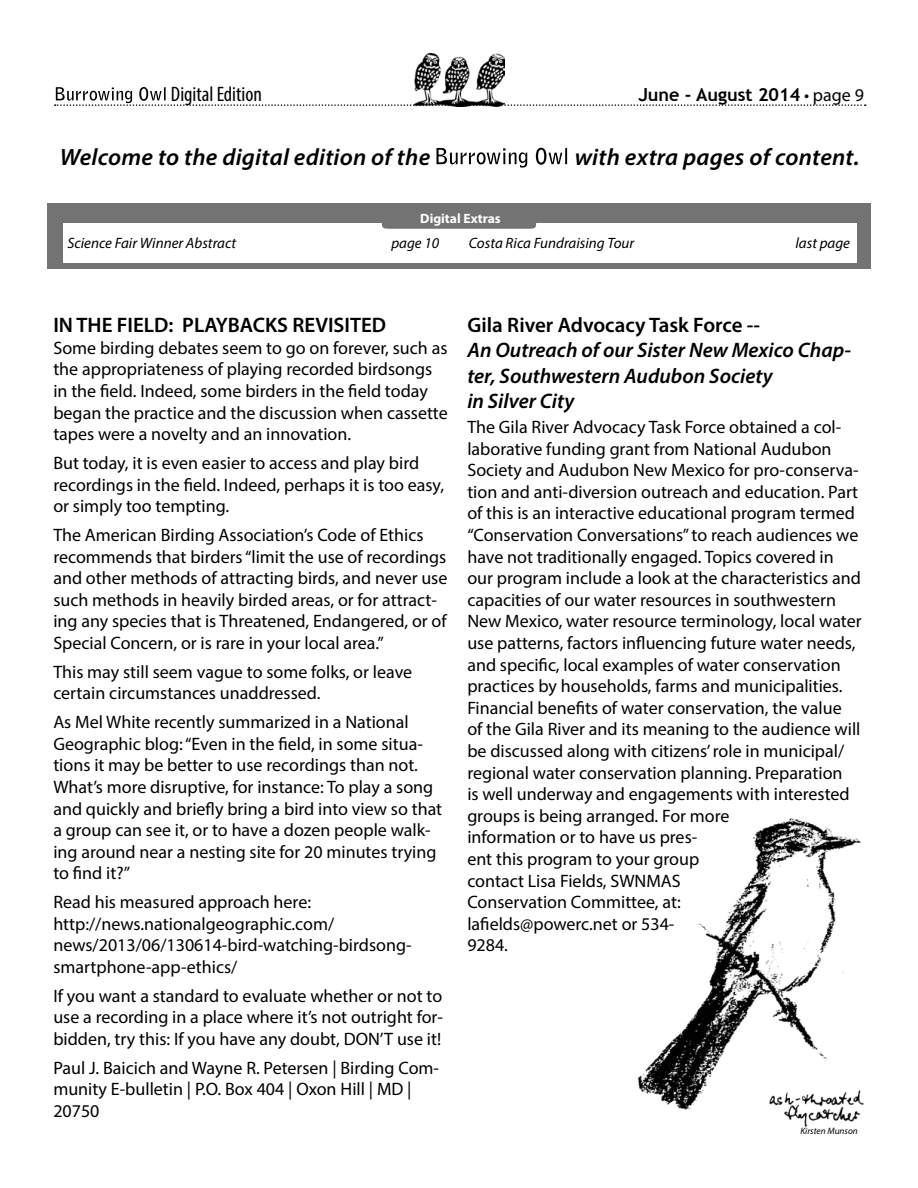
<style>
.page{position:relative;width:918px;height:1188px;background:#fff}
.page>*{position:absolute;margin:0;border:0;box-sizing:border-box;transform-origin:0 0}
.t1{font:italic 600 23.7px "Myriad Pro";letter-spacing:.01em;color:#000}
.t2{font:italic 600 21px/25.2px "Myriad Pro";color:#000}
.t3{font:600 21px "Myriad Pro";color:#000}
.t4{font:condensed 21px "Myriad Pro";color:#000}
.t5{font:18px/21.6px "Myriad Pro";color:#000}
.t6{font:700 18px "Trebuchet MS";color:#000}
.t7{font:italic 15px "Myriad Pro";color:#000}
.t8{font:700 13.5px "Myriad Pro";color:#fff}
.t9{font:italic 9.3px "Myriad Pro";color:#000}
.s1{font-family:"Myriad Pro";font-weight:400}
</style>
<div class="page">
<img style="left:638px;top:818px;width:226px;height:309px">
<img style="left:415px;top:54px;width:90px;height:53px">
<div style="left:47px;top:203px;width:824px;height:65px;background:#747373"></div>
<div style="left:63px;top:224px;width:793px;height:39px;background:#fff"></div>
<div style="left:382px;top:209px;width:154px;height:20px;background:#747373;border-radius:10px"></div>
<svg style="left:436px;top:148px;width:91px;height:20px"></svg>
<svg style="left:536px;top:148px;width:31px;height:17px"></svg>
<svg style="left:55px;top:87px;width:811px;height:19px"></svg>
<p class="t4" style="left:171px;top:81px;width:93px">Digital Edition</p>
<p class="t6" style="left:638px;top:83px;width:227px">June - August 2014 <span class="s1">• page 9</span></p>
<h1 class="t1" style="left:60px;top:142px;width:372px">Welcome to the digital edition of the</h1>
<h1 class="t1" style="left:575px;top:142px;width:286px">with extra pages of content.</h1>
<p class="t8" style="left:420px;top:210px;width:82px">Digital Extras</p>
<p class="t7" style="left:67px;top:234px;width:170px">Science Fair Winner Abstract</p>
<p class="t7" style="left:391px;top:234px;width:49px">page 10</p>
<p class="t7" style="left:469px;top:234px;width:167px">Costa Rica Fundraising Tour</p>
<p class="t7" style="left:795px;top:234px;width:56px">last page</p>
<p class="t3" style="left:53px;top:312px;width:334px">IN THE FIELD: PLAYBACKS REVISITED</p>
<p class="t5" style="left:53px;top:337px;width:396px">Some birding debates seem to go on forever, such as the appropriateness of playing recorded birdsongs in the field. Indeed, some birders in the field today began the practice and the discussion when cassette tapes were a novelty and an innovation.</p>
<p class="t5" style="left:53px;top:452px;width:392px">But today, it is even easier to access and play bird recordings in the field. Indeed, perhaps it is too easy, or simply too tempting.</p>
<p class="t5" style="left:53px;top:524px;width:396px">The American Birding Association’s Code of Ethics recommends that birders “limit the use of recordings and other methods of attracting birds, and never use such methods in heavily birded areas, or for attract&shy;ing any species that is Threatened, Endangered, or of Special Concern, or is rare in your local area.”</p>
<p class="t5" style="left:53px;top:661px;width:360px">This may still seem vague to some folks, or leave certain circumstances unaddressed.</p>
<p class="t5" style="left:53px;top:711px;width:390px">As Mel White recently summarized in a National Geographic blog: “Even in the field, in some situa&shy;tions it may be better to use recordings than not.<br>What’s more disruptive, for instance: To play a song and quickly and briefly bring a bird into view so that a group can see it, or to have a dozen people walk&shy;ing around near a nesting site for 20 minutes trying to find it?”</p>
<p class="t5" style="left:53px;top:891px;width:360px">Read his measured approach here: http://news.nationalgeographic.com/ news/2013/06/130614-bird-watching-birdsong&shy;smartphone-app-ethics/</p>
<p class="t5" style="left:53px;top:985px;width:391px;text-align:justify">If you want a standard to evaluate whether or not to use a recording in a place where it’s not outright for&shy;bidden, try this: If you have any doubt, DON’T use it!</p>
<p class="t5" style="left:53px;top:1057px;width:387px">Paul J. Baicich and Wayne R. Petersen | Birding Com&shy;munity E-bulletin | P.O. Box 404 | Oxon Hill | MD |<br>20750</p>
<p class="t3" style="left:467px;top:312px;width:294px">Gila River Advocacy Task Force --</p>
<p class="t2" style="left:467px;top:337px;width:385px">An Outreach of our Sister New Mexico Chap&shy;ter, Southwestern Audubon Society<br>in Silver City</p>
<p class="t5" style="left:467px;top:416px;width:396px">The Gila River Advocacy Task Force obtained a col&shy;laborative funding grant from National Audubon Society and Audubon New Mexico for pro-conserva&shy;tion and anti-diversion outreach and education. Part of this is an interactive educational program termed “Conservation Conversations” to reach audiences we have not traditionally engaged. Topics covered in our program include a look at the characteristics and capacities of our water resources in southwestern New Mexico, water resource terminology, local water use patterns, factors influencing future water needs, and specific, local examples of water conservation practices by households, farms and municipalities.<br>Financial benefits of water conservation, the value<br>of the Gila River and its meaning to the audience will be discussed along with citizens’ role in municipal/ regional water conservation planning. Preparation<br>is well underway and engagements with interested groups is being arranged. For more<br>information or to have us pres-<br>ent this program to your group<br>contact Lisa Fields, SWNMAS<br>Conservation Committee, at:<br>lafields@powerc.net or 534-<br>9284.</p>
<p class="t9" style="left:800px;top:1125px;width:59px">Kirsten Munson</p>
</div>
